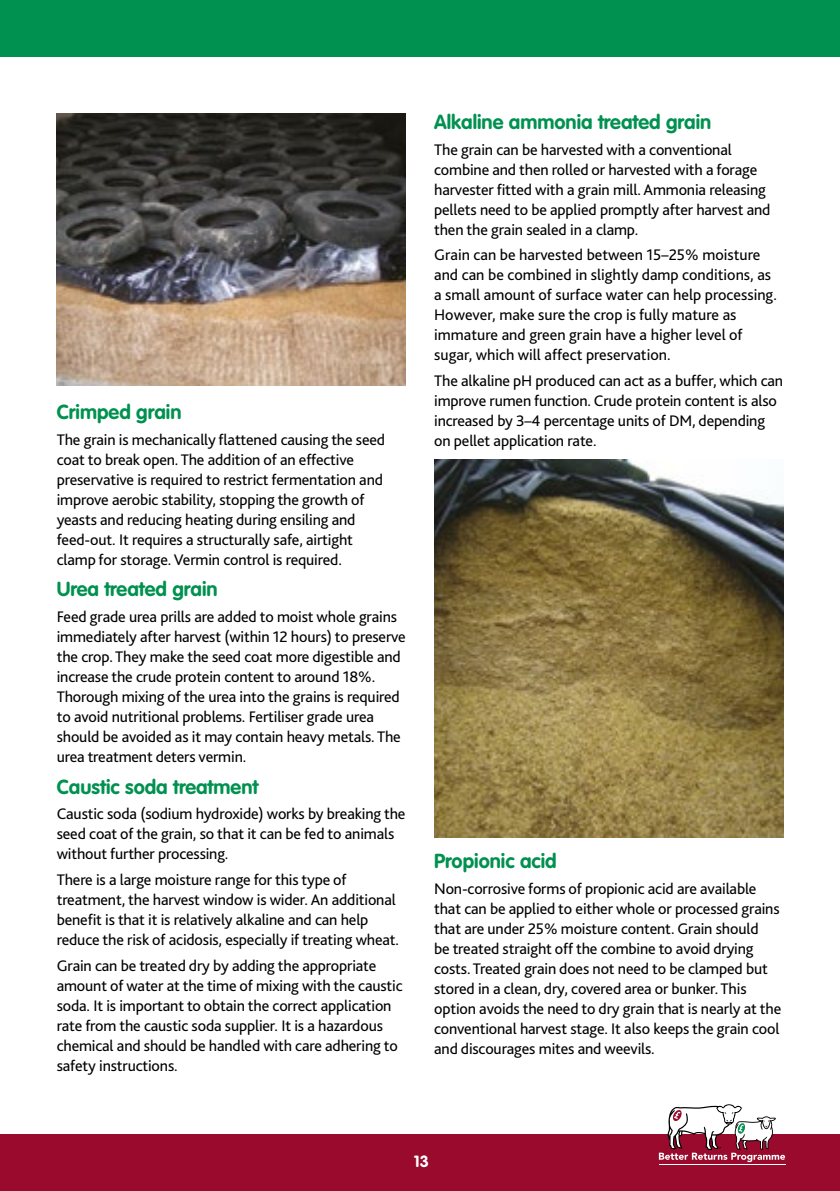
<style>
.page{position:relative;width:840px;height:1191px;background:#fff}
.page>*{position:absolute;margin:0;border:0;box-sizing:border-box;transform-origin:0 0}
.t1{font:700 20px "VAG Rounded";color:#009150}
.t2{font:16px/20px "Bliss 2";letter-spacing:-.01em;color:#000}
.t3{font:700 16px "VAG Rounded";color:#fff}
</style>
<div class="page">
<div style="left:0;top:0;width:839px;height:57px;background:#009150"></div>
<div style="left:0;top:1134px;width:839px;height:57px;background:#990a2c"></div>
<hr style="left:658px;top:1164px;width:126px;height:1px;background:#fff">
<svg style="left:658px;top:1104px;width:126px;height:58px"></svg>
<img style="left:57px;top:113px;width:348px;height:273px">
<img style="left:434px;top:459px;width:348px;height:378px">
<p class="t1" style="left:57px;top:400px;width:126px">Crimped grain</p>
<p class="t2" style="left:57px;top:429px;width:330px">The grain is mechanically flattened causing the seed coat to break open. The addition of an effective preservative is required to restrict fermentation and improve aerobic stability, stopping the growth of yeasts and reducing heating during ensiling and feed-out. It requires a structurally safe, airtight clamp for storage. Vermin control is required.</p>
<p class="t1" style="left:57px;top:577px;width:162px">Urea treated grain</p>
<p class="t2" style="left:57px;top:606px;width:350px">Feed grade urea prills are added to moist whole grains immediately after harvest (within 12 hours) to preserve the crop. They make the seed coat more digestible and increase the crude protein content to around 18%.<br>Thorough mixing of the urea into the grains is required to avoid nutritional problems. Fertiliser grade urea should be avoided as it may contain heavy metals. The urea treatment deters vermin.</p>
<p class="t1" style="left:57px;top:775px;width:203px">Caustic soda treatment</p>
<p class="t2" style="left:57px;top:803px;width:350px">Caustic soda (sodium hydroxide) works by breaking the seed coat of the grain, so that it can be fed to animals without further processing.</p>
<p class="t2" style="left:57px;top:869px;width:343px">There is a large moisture range for this type of treatment, the harvest window is wider. An additional benefit is that it is relatively alkaline and can help reduce the risk of acidosis, especially if treating wheat.</p>
<p class="t2" style="left:57px;top:955px;width:347px">Grain can be treated dry by adding the appropriate amount of water at the time of mixing with the caustic soda. It is important to obtain the correct application rate from the caustic soda supplier. It is a hazardous chemical and should be handled with care adhering to safety instructions.</p>
<p class="t1" style="left:434px;top:110px;width:278px">Alkaline ammonia treated grain</p>
<p class="t2" style="left:434px;top:139px;width:337px">The grain can be harvested with a conventional combine and then rolled or harvested with a forage harvester fitted with a grain mill. Ammonia releasing pellets need to be applied promptly after harvest and then the grain sealed in a clamp.</p>
<p class="t2" style="left:434px;top:245px;width:344px">Grain can be harvested between 15–25% moisture and can be combined in slightly damp conditions, as a small amount of surface water can help processing.<br>However, make sure the crop is fully mature as immature and green grain have a higher level of sugar, which will affect preservation.</p>
<p class="t2" style="left:434px;top:370px;width:350px">The alkaline pH produced can act as a buffer, which can improve rumen function. Crude protein content is also increased by 3–4 percentage units of DM, depending on pellet application rate.</p>
<p class="t1" style="left:434px;top:849px;width:124px">Propionic acid</p>
<p class="t2" style="left:434px;top:878px;width:348px">Non-corrosive forms of propionic acid are available that can be applied to either whole or processed grains that are under 25% moisture content. Grain should<br>be treated straight off the combine to avoid drying costs. Treated grain does not need to be clamped but stored in a clean, dry, covered area or bunker. This option avoids the need to dry grain that is nearly at the conventional harvest stage. It also keeps the grain cool and discourages mites and weevils.</p>
<p class="t3" style="left:413px;top:1151px;width:17px">13</p>
</div>
